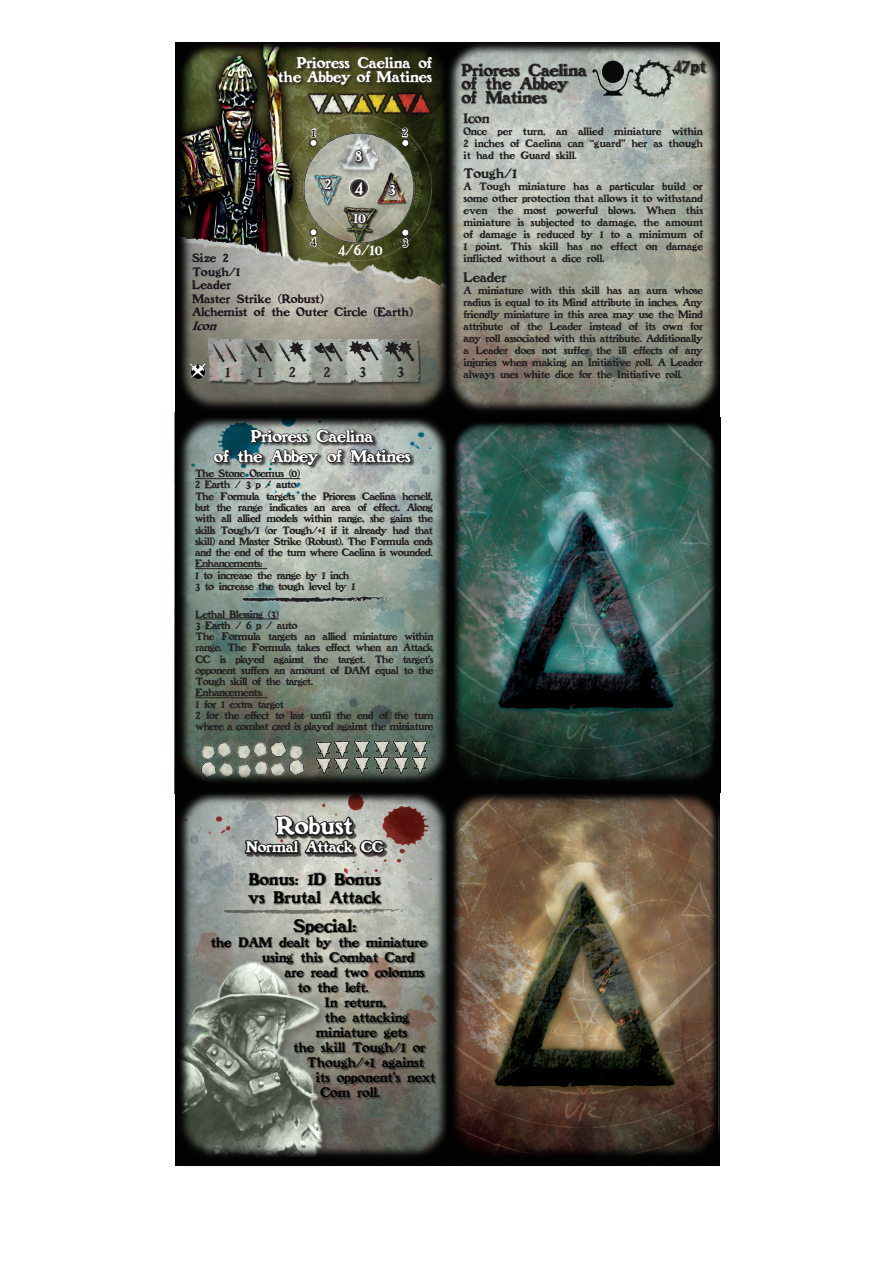
<style>
.page{position:relative;width:893px;height:1263px;background:#fff}
.page>*{position:absolute;margin:0;border:0;box-sizing:border-box;transform-origin:0 0}
.t1{font:24px "Benjamin Franklin";color:#fff}
.t2{font:18px "Benjamin Franklin";color:#040503}
.t3{font:18px "Dolenzo J";color:#231f20}
.t4{font:18px "Dolenzo J";color:#fff}
.t5{font:16.5px/19.8px "Benjamin Franklin";letter-spacing:-.01em;color:#fff;text-align:center}
.t6{font:16.5px/13.5px "Benjamin Franklin";color:#231f20}
.t7{font:16.5px/18px "Benjamin Franklin";color:#040503}
.t8{font:15px/13.5px "Benjamin Franklin";color:#fff;text-align:right}
.t9{font:15px "Dolenzo J";color:#fff}
.t10{font:15px "Dolenzo J";color:#231f20}
.t11{font:13.5px/15px "Benjamin Franklin";letter-spacing:-.01em;color:#040503;text-align:right}
.t12{font:13.5px "Benjamin Franklin";letter-spacing:-.01em;color:#231f20}
.t13{font:12px "Benjamin Franklin";color:#1c151d}
.t14{font:italic 12px "Benjamin Franklin";color:#1c151d}
.t15{font:12px "Dolenzo J";color:#231f20}
.t16{font:10.5px/12px "Benjamin Franklin";letter-spacing:-.05em;color:#231f20;text-align:justify}
</style>
<div class="page">
<img style="left:175px;top:43px;width:545px;height:1122px">
<div style="left:278px;top:57px;width:158px;height:31px;background:#231f20;opacity:.75"></div>
<div style="left:461px;top:63px;width:127px;height:42px;background:#231f20;opacity:.75"></div>
<div style="left:673px;top:60px;width:34px;height:17px;background:#231f20;opacity:.75"></div>
<img style="left:631px;top:56px;width:44px;height:50px">
<div style="left:211px;top:919px;width:225px;height:180px;background:#231f20;opacity:.6"></div>
<img style="left:242px;top:596px;width:147px;height:6px">
<img style="left:224px;top:908px;width:182px;height:6px">
<img style="left:592px;top:61px;width:42px;height:34px">
<div style="left:402px;top:229px;width:7px;height:7px;background:#fff;border-radius:50%"></div>
<div style="left:402px;top:229px;width:7px;height:7px;border:1px solid #231f20;border-radius:50%"></div>
<div style="left:310px;top:139px;width:7px;height:7px;background:#fff;border-radius:50%"></div>
<div style="left:310px;top:139px;width:7px;height:8px;border:1px solid #231f20;border-radius:50%"></div>
<div style="left:402px;top:139px;width:7px;height:7px;background:#fff;border-radius:50%"></div>
<div style="left:402px;top:139px;width:7px;height:8px;border:1px solid #231f20;border-radius:50%"></div>
<div style="left:310px;top:229px;width:7px;height:7px;background:#fff;border-radius:50%"></div>
<div style="left:310px;top:229px;width:7px;height:7px;border:1px solid #231f20;border-radius:50%"></div>
<svg style="left:310px;top:126px;width:7px;height:12px"></svg>
<svg style="left:375px;top:123px;width:56px;height:16px"></svg>
<svg style="left:401px;top:232px;width:9px;height:17px"></svg>
<svg style="left:309px;top:232px;width:9px;height:16px"></svg>
<img style="left:328px;top:93px;width:10px;height:22px">
<img style="left:338px;top:93px;width:20px;height:23px">
<img style="left:308px;top:93px;width:20px;height:22px">
<img style="left:352px;top:94px;width:15px;height:21px">
<img style="left:387px;top:94px;width:10px;height:21px">
<img style="left:367px;top:91px;width:20px;height:24px">
<img style="left:417px;top:93px;width:15px;height:22px">
<img style="left:397px;top:92px;width:20px;height:24px">
<p class="t8" style="left:278px;top:56px;width:156px">Prioress Caelina of the Abbey of Matines</p>
<p class="t15" style="left:312px;top:127px;width:6px">1</p>
<p class="t15" style="left:402px;top:127px;width:7px">2</p>
<p class="t9" style="left:325px;top:178px;width:8px">2</p>
<p class="t9" style="left:355px;top:150px;width:9px">8</p>
<p class="t4" style="left:354px;top:180px;width:10px">4</p>
<p class="t9" style="left:353px;top:212px;width:15px">10</p>
<p class="t9" style="left:389px;top:184px;width:8px">3</p>
<p class="t15" style="left:310px;top:237px;width:7px">4</p>
<p class="t15" style="left:403px;top:238px;width:7px">3</p>
<p class="t9" style="left:338px;top:244px;width:46px">4/6/10</p>
<p class="t13" style="left:192px;top:250px;width:38px">Size 2</p>
<p class="t13" style="left:192px;top:264px;width:50px">Tough/1</p>
<p class="t13" style="left:192px;top:277px;width:40px">Leader</p>
<p class="t13" style="left:192px;top:291px;width:133px">Master Strike (Robust)</p>
<p class="t13" style="left:192px;top:304px;width:222px">Alchemist of the Outer Circle (Earth)</p>
<p class="t14" style="left:192px;top:318px;width:31px">Icon</p>
<p class="t10" style="left:225px;top:366px;width:7px">1</p>
<p class="t10" style="left:257px;top:366px;width:7px">1</p>
<p class="t10" style="left:289px;top:366px;width:8px">2</p>
<p class="t10" style="left:323px;top:366px;width:8px">2</p>
<p class="t10" style="left:359px;top:366px;width:8px">3</p>
<p class="t10" style="left:397px;top:366px;width:8px">3</p>
<p class="t5" style="left:214px;top:427px;width:198px">Prioress Caelina<br>of the Abbey of Matines</p>
<p class="t16" style="left:195px;top:468px;width:107px">The Stone Oremus (0)</p>
<p class="t16" style="left:195px;top:479px;width:103px">2 Earth / 3 p / auto</p>
<p class="t16" style="left:195px;top:490px;width:239px;line-height:11.2px">The Formula targets the Prioress Caelina herself, but the range indicates an area of effect. Along with all allied models within range, she gains the skills Tough/1 (or Tough/+1 if it already had that skill) and Master Strike (Robust). The Formula ends and the end of the turn where Caelina is wounded.</p>
<p class="t16" style="left:195px;top:558px;width:69px">Enhancements:</p>
<p class="t16" style="left:195px;top:569px;width:156px">1 to increase the range by 1 inch</p>
<p class="t16" style="left:195px;top:580px;width:162px">3 to increase the tough level by 1</p>
<p class="t16" style="left:196px;top:608px;width:85px">Lethal Blessing (3)</p>
<p class="t16" style="left:196px;top:619px;width:103px">3 Earth / 6 p / auto</p>
<p class="t16" style="left:196px;top:631px;width:239px;line-height:11.2px">The Formula targets an allied miniature within range. The Formula takes effect when an Attack CC is played against the target. The target’s opponent suffers an amount of DAM equal to the Tough skill of the target.</p>
<p class="t16" style="left:196px;top:687px;width:69px">Enhancements:</p>
<p class="t16" style="left:196px;top:698px;width:90px">1 for 1 extra target</p>
<p class="t16" style="left:196px;top:710px;width:239px;line-height:11.2px">2 for the effect to last until the end of the turn where a combat card is played against the miniature</p>
<p class="t6" style="left:462px;top:63px;width:126px">Prioress Caelina of the Abbey of Matines</p>
<p class="t3" style="left:673px;top:59px;width:34px">47pt</p>
<p class="t12" style="left:463px;top:109px;width:28px">Icon</p>
<p class="t16" style="left:463px;top:125px;width:241px">Once per turn, an allied miniature within 2 inches of Caelina can “guard” her as though it had the Guard skill.</p>
<p class="t12" style="left:463px;top:165px;width:55px">Tough/1</p>
<p class="t16" style="left:463px;top:181px;width:241px">A Tough miniature has a particular build or some other protection that allows it to withstand even the most powerful blows. When this miniature is subjected to damage, the amount of damage is reduced by 1 to a minimum of 1 point. This skill has no effect on damage inflicted without a dice roll.</p>
<p class="t12" style="left:463px;top:268px;width:45px">Leader</p>
<p class="t16" style="left:463px;top:284px;width:241px">A miniature with this skill has an aura whose radius is equal to its Mind attribute in inches. Any friendly miniature in this area may use the Mind attribute of the Leader instead of its own for any roll associated with this attribute. Additionally a Leader does not suffer the ill effects of any injuries when making an Initiative roll. A Leader always uses white dice for the Initiative roll.</p>
<p class="t3" style="left:555px;top:364px;width:10px">4</p>
<p class="t1" style="left:277px;top:810px;width:78px">Robust</p>
<p class="t8" style="left:246px;top:841px;width:139px">Normal Attack CC</p>
<p class="t7" style="left:248px;top:870px;width:135px">Bonus: 1D Bonus vs Brutal Attack</p>
<p class="t2" style="left:293px;top:914px;width:65px">Special:</p>
<p class="t11" style="left:211px;top:935px;width:217px">the DAM dealt by the miniature</p>
<p class="t11" style="left:262px;top:950px;width:154px">using this Combat Card</p>
<p class="t11" style="left:284px;top:965px;width:141px">are read two colomns</p>
<p class="t11" style="left:298px;top:980px;width:72px">to the left.</p>
<p class="t11" style="left:325px;top:995px;width:62px">In return,</p>
<p class="t11" style="left:325px;top:1010px;width:86px">the attacking</p>
<p class="t11" style="left:316px;top:1025px;width:93px">miniature gets</p>
<p class="t11" style="left:293px;top:1040px;width:133px">the skill Tough/1 or<br>Though/+1 against</p>
<p class="t11" style="left:320px;top:1070px;width:116px;text-align:left;text-indent:-4px">its opponent’s next<br>Com roll.</p>
</div>
